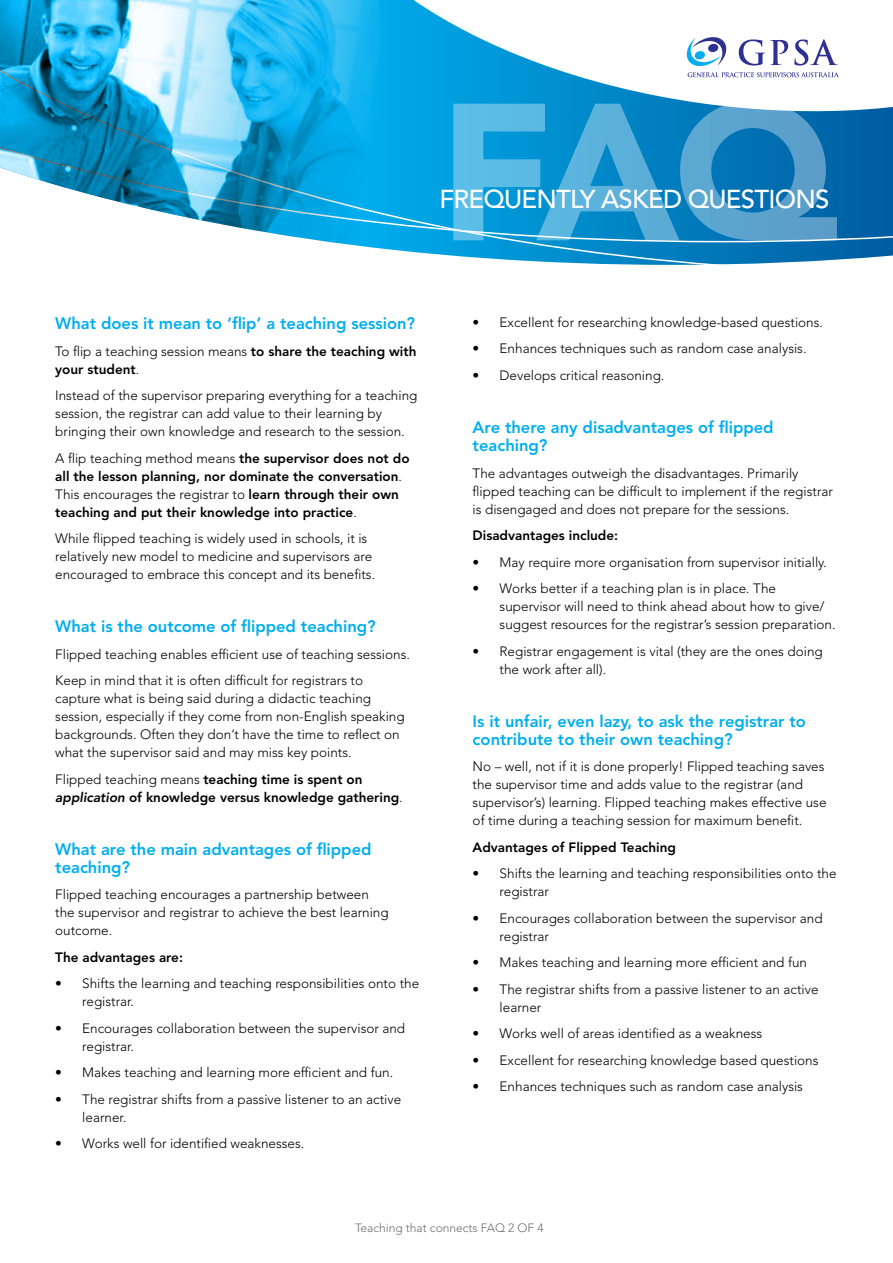
<style>
.page{position:relative;width:893px;height:1263px;background:#fff}
.page>*{position:absolute;margin:0;border:0;box-sizing:border-box;transform-origin:0 0}
.t1{font:900 192.9px "Avenir LT Std";color:#fff}
.t2{font:500 25.8px "Avenir LT Std";letter-spacing:-.03em;color:#fff}
.t3{font:800 16.5px/18px "Avenir LT Std";color:#00aeef}
.t4{font:300 13.5px/18px "Avenir LT Std";color:#000}
.t5{font:800 13.5px/18px "Avenir LT Std";color:#000}
.t6{font:300 12px "Avenir LT Std";color:#6d6e71}
.s1{font-weight:300}
.s2{font-style:italic}
</style>
<div class="page">
<svg style="left:388px;top:136px;width:505px;height:129px;background:#0d88c6"></svg>
<svg style="left:388px;top:0;width:505px;height:136px"></svg>
<svg style="left:687px;top:37px;width:39px;height:29px"></svg>
<svg style="left:688px;top:72px;width:151px;height:5px"></svg>
<svg style="left:739px;top:39px;width:49px;height:27px"></svg>
<svg style="left:794px;top:39px;width:44px;height:27px"></svg>
<img style="left:0;top:0;width:388px;height:250px">
<h1 class="t1" style="left:438px;top:56px;width:401px">FAQ</h1>
<h2 class="t2" style="left:439px;top:184px;width:391px">FREQUENTLY ASKED QUESTIONS</h2>
<p class="t3" style="left:55px;top:315px;width:361px">What does it mean to ‘flip’ a teaching session?</p>
<p class="t5" style="left:55px;top:342px;width:363px"><span class="s1">To flip a teaching session means</span> to share the teaching with your student<span class="s1">.</span></p>
<p class="t4" style="left:55px;top:387px;width:364px">Instead of the supervisor preparing everything for a teaching session, the registrar can add value to their learning by bringing their own knowledge and research to the session.</p>
<p class="t5" style="left:55px;top:449px;width:356px"><span class="s1">A flip teaching method means</span> the supervisor does not do all the lesson planning, nor dominate the conversation<span class="s1">.<br>This encourages the registrar to</span> learn through their own teaching and put their knowledge into practice<span class="s1">.</span></p>
<p class="t4" style="left:55px;top:530px;width:321px">While flipped teaching is widely used in schools, it is relatively new model to medicine and supervisors are encouraged to embrace this concept and its benefits.</p>
<p class="t3" style="left:55px;top:618px;width:322px">What is the outcome of flipped teaching?</p>
<p class="t4" style="left:55px;top:641px;width:356px;line-height:26.5px">Flipped teaching enables efficient use of teaching sessions.<br>Keep in mind that it is often difficult for registrars to</p>
<p class="t4" style="left:55px;top:690px;width:351px">capture what is being said during a didactic teaching session, especially if they come from non-English speaking backgrounds. Often they don’t have the time to reflect on what the supervisor said and may miss key points.</p>
<p class="t5" style="left:55px;top:770px;width:349px"><span class="s1">Flipped teaching means</span> teaching time is spent on <span class="s2">application</span> of knowledge versus knowledge gathering<span class="s1">.</span></p>
<p class="t3" style="left:55px;top:840px;width:318px">What are the main advantages of flipped teaching?</p>
<p class="t4" style="left:55px;top:886px;width:335px">Flipped teaching encourages a partnership between the supervisor and registrar to achieve the best learning outcome.</p>
<p class="t5" style="left:55px;top:948px;width:129px">The advantages are:</p>
<p class="t4" style="left:82px;top:975px;width:338px;text-indent:-27px">• Shifts the learning and teaching responsibilities onto the registrar.</p>
<p class="t4" style="left:82px;top:1019px;width:324px;text-indent:-27px">• Encourages collaboration between the supervisor and registrar.</p>
<p class="t4" style="left:55px;top:1064px;width:339px">• Makes teaching and learning more efficient and fun.</p>
<p class="t4" style="left:82px;top:1090px;width:320px;text-indent:-27px">• The registrar shifts from a passive listener to an active learner.</p>
<p class="t4" style="left:55px;top:1135px;width:251px">• Works well for identified weaknesses.</p>
<p class="t4" style="left:473px;top:313px;width:352px">• Excellent for researching knowledge-based questions.</p>
<p class="t4" style="left:473px;top:340px;width:335px">• Enhances techniques such as random case analysis.</p>
<p class="t4" style="left:473px;top:366px;width:193px">• Develops critical reasoning.</p>
<p class="t3" style="left:473px;top:418px;width:303px">Are there any disadvantages of flipped teaching?</p>
<p class="t4" style="left:473px;top:464px;width:362px">The advantages outweigh the disadvantages. Primarily flipped teaching can be difficult to implement if the registrar is disengaged and does not prepare for the sessions.</p>
<p class="t5" style="left:473px;top:526px;width:147px">Disadvantages include:</p>
<p class="t4" style="left:473px;top:553px;width:356px">• May require more organisation from supervisor initially.</p>
<p class="t4" style="left:500px;top:579px;width:337px;text-indent:-27px">• Works better if a teaching plan is in place. The supervisor will need to think ahead about how to give/ suggest resources for the registrar’s session preparation.</p>
<p class="t4" style="left:500px;top:642px;width:325px;text-indent:-27px">• Registrar engagement is vital (they are the ones doing the work after all).</p>
<p class="t3" style="left:473px;top:712px;width:335px">Is it unfair, even lazy, to ask the registrar to contribute to their own teaching?</p>
<p class="t4" style="left:473px;top:757px;width:355px">No – well, not if it is done properly! Flipped teaching saves the supervisor time and adds value to the registrar (and supervisor’s) learning. Flipped teaching makes effective use of time during a teaching session for maximum benefit.</p>
<p class="t5" style="left:473px;top:838px;width:205px">Advantages of Flipped Teaching</p>
<p class="t4" style="left:500px;top:864px;width:338px;text-indent:-27px">• Shifts the learning and teaching responsibilities onto the registrar</p>
<p class="t4" style="left:500px;top:909px;width:324px;text-indent:-27px">• Encourages collaboration between the supervisor and registrar</p>
<p class="t4" style="left:473px;top:953px;width:336px">• Makes teaching and learning more efficient and fun</p>
<p class="t4" style="left:500px;top:980px;width:320px;text-indent:-27px">• The registrar shifts from a passive listener to an active learner</p>
<p class="t4" style="left:473px;top:1024px;width:291px">• Works well of areas identified as a weakness</p>
<p class="t4" style="left:473px;top:1051px;width:347px">• Excellent for researching knowledge based questions</p>
<p class="t4" style="left:473px;top:1077px;width:332px">• Enhances techniques such as random case analysis</p>
<p class="t6" style="left:355px;top:1220px;width:190px">Teaching that connects FAQ 2 OF 4</p>
</div>
